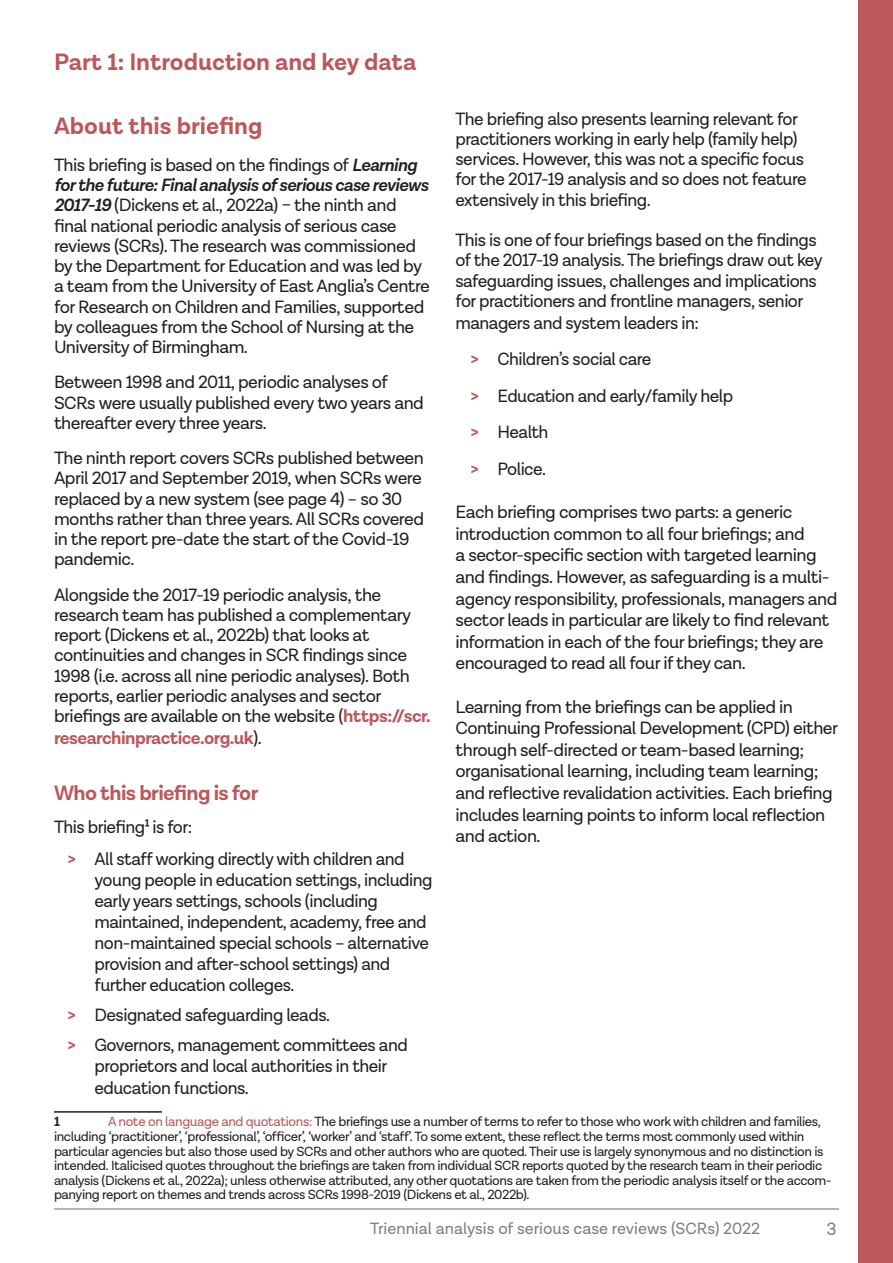
<style>
.page{position:relative;width:893px;height:1263px;background:#fff}
.page>*{position:absolute;margin:0;border:0;box-sizing:border-box;transform-origin:0 0}
.Heading_1{font:700 24px "Lota Grotesque Alt 1";color:#bc575b}
.t1{font:700 21px "Lota Grotesque Alt 1";letter-spacing:-.03em;color:#bc575b}
.No_Spacing{font:18px/20.2px "Lota Grotesque Alt 1";letter-spacing:-.03em;color:#231f20}
.RiP_Bullet_points{font:18px/21px "Lota Grotesque Alt 1";letter-spacing:-.03em;color:#231f20}
.t2{font:18px "Lota Grotesque Alt 1";color:#7f7f7f}
.t3{font:16.5px "Lota Grotesque Alt 1";color:#7f7f7f}
.t4{font:13.5px/14.5px "Lota Grotesque Alt 1";letter-spacing:-.03em;color:#231f20}
.t5{font:700 13.5px "Lota Grotesque Alt 1";color:#231f20}
.s1{font-weight:700;font-size:16.5px;color:#bc575b}
.s2{font-weight:600;font-style:italic}
.s3{font-weight:700;color:#bc575b}
.s4{color:#bc575b}
</style>
<div class="page">
<div style="left:859px;top:0;width:34px;height:1263px;background:#bc575b"></div>
<hr style="left:54px;top:1208px;width:785px;height:1px;background:#7f7f7f">
<hr style="left:54px;top:1111px;width:108px;height:2px;background:#231f20">
<p class="Heading_1" style="left:54px;top:48px;width:364px">Part 1: Introduction and key data</p>
<p class="No_Spacing" style="left:455px;top:109px;width:353px">The briefing also presents learning relevant for practitioners working in early help (family help) services. However, this was not a specific focus for the 2017-19 analysis and so does not feature extensively in this briefing.</p>
<p class="No_Spacing" style="left:455px;top:230px;width:369px">This is one of four briefings based on the findings of the 2017-19 analysis. The briefings draw out key safeguarding issues, challenges and implications for practitioners and frontline managers, senior managers and system leaders in:</p>
<p class="RiP_Bullet_points" style="left:470px;top:349px;width:182px"><span class="s1">&gt;</span> Children’s social care</p>
<p class="RiP_Bullet_points" style="left:470px;top:386px;width:264px"><span class="s1">&gt;</span> Education and early/family help</p>
<p class="RiP_Bullet_points" style="left:470px;top:422px;width:80px"><span class="s1">&gt;</span> Health</p>
<p class="RiP_Bullet_points" style="left:470px;top:459px;width:77px"><span class="s1">&gt;</span> Police.</p>
<p class="No_Spacing" style="left:455px;top:502px;width:383px;line-height:21.6px">Each briefing comprises two parts: a generic introduction common to all four briefings; and<br>a sector-specific section with targeted learning and findings. However, as safeguarding is a multi&shy;agency responsibility, professionals, managers and sector leads in particular are likely to find relevant information in each of the four briefings; they are encouraged to read all four if they can.</p>
<p class="No_Spacing" style="left:455px;top:696px;width:384px;line-height:21.6px">Learning from the briefings can be applied in Continuing Professional Development (CPD) either through self-directed or team-based learning; organisational learning, including team learning; and reflective revalidation activities. Each briefing includes learning points to inform local reflection and action.</p>
<p class="Heading_1" style="left:54px;top:112px;width:210px">About this briefing</p>
<p class="No_Spacing" style="left:54px;top:155px;width:378px">This briefing is based on the findings of <span class="s2">Learning for the future: Final analysis of serious case reviews 2017-19</span> (Dickens et al., 2022a) – the ninth and final national periodic analysis of serious case reviews (SCRs). The research was commissioned by the Department for Education and was led by a team from the University of East Anglia’s Centre for Research on Children and Families, supported by colleagues from the School of Nursing at the University of Birmingham.</p>
<p class="No_Spacing" style="left:54px;top:373px;width:371px">Between 1998 and 2011, periodic analyses of<br>SCRs were usually published every two years and thereafter every three years.</p>
<p class="No_Spacing" style="left:54px;top:448px;width:372px">The ninth report covers SCRs published between April 2017 and September 2019, when SCRs were replaced by a new system (see page 4) – so 30 months rather than three years. All SCRs covered in the report pre-date the start of the Covid-19 pandemic.</p>
<p class="No_Spacing" style="left:54px;top:585px;width:378px">Alongside the 2017-19 periodic analysis, the research team has published a complementary report (Dickens et al., 2022b) that looks at continuities and changes in SCR findings since 1998 (i.e. across all nine periodic analyses). Both reports, earlier periodic analyses and sector briefings are available on the website (<span class="s3">https://scr. researchinpractice.org.uk</span>).</p>
<p class="t1" style="left:54px;top:781px;width:206px">Who this briefing is for</p>
<p class="No_Spacing" style="left:54px;top:818px;width:147px">This briefing1 is for: <sup>1</sup></p>
<p class="RiP_Bullet_points" style="left:94px;top:849px;width:340px;text-indent:-27px"><span class="s1">&gt;</span> All staff working directly with children and young people in education settings, including early years settings, schools (including maintained, independent, academy, free and non-maintained special schools – alternative provision and after-school settings) and further education colleges.</p>
<p class="RiP_Bullet_points" style="left:68px;top:1005px;width:264px"><span class="s1">&gt;</span> Designated safeguarding leads.</p>
<p class="RiP_Bullet_points" style="left:94px;top:1035px;width:315px;text-indent:-27px"><span class="s1">&gt;</span> Governors, management committees and proprietors and local authorities in their education functions.</p>
<p class="t5" style="left:54px;top:1114px;width:7px">1</p>
<p class="t4" style="left:54px;top:1115px;width:779px;text-indent:54px"><span class="s4">A note on language and quotations:</span> The briefings use a number of terms to refer to those who work with children and families, including ‘practitioner’, ‘professional’, ‘officer’, ‘worker’ and ‘staff’. To some extent, these reflect the terms most commonly used within particular agencies but also those used by SCRs and other authors who are quoted. Their use is largely synonymous and no distinction is intended. Italicised quotes throughout the briefings are taken from individual SCR reports quoted by the research team in their periodic analysis (Dickens et al., 2022a); unless otherwise attributed, any other quotations are taken from the periodic analysis itself or the accom&shy;panying report on themes and trends across SCRs 1998-2019 (Dickens et al., 2022b).</p>
<p class="t3" style="left:370px;top:1219px;width:391px">Triennial analysis of serious case reviews (SCRs) 2022</p>
<p class="t2" style="left:826px;top:1219px;width:12px">3</p>
</div>
